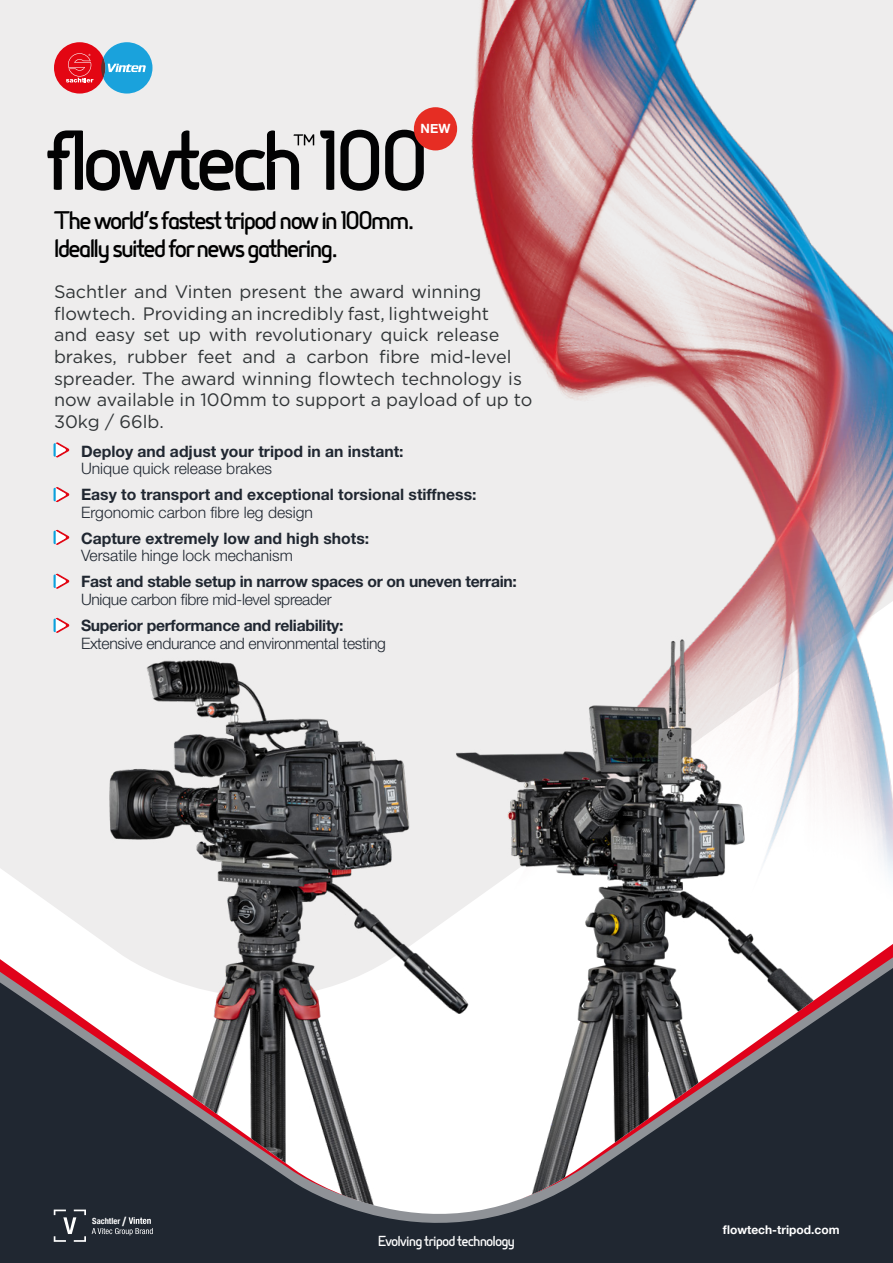
<style>
.page{position:relative;width:893px;height:1263px;background:#fff}
.page>*{position:absolute;margin:0;border:0;box-sizing:border-box;transform-origin:0 0}
.t1{font:24px/29px "Culturo";letter-spacing:-.04em;color:#000}
.t2{font:18px/21.6px "Gotham";color:#303436}
.t3{font:700 15.75px/17.5px "Helvetica Neue LT Std";color:#202731}
.t4{font:700 15.75px/17.5px "Helvetica Neue LT Std";letter-spacing:-.02em;color:#202731}
.t5{font:300 15.75px/17.5px "Helvetica Neue LT Std";letter-spacing:-.02em;color:#202731}
.t6{font:13.65px "Culturo";letter-spacing:-.02em;color:#fff}
.t7{font:700 12.75px "Helvetica Neue";color:#fff}
.t8{font:700 12px "Helvetica Neue";color:#fff}
.t9{font:700 condensed 8.55px "Helvetica Neue";color:#fff}
.s1{font-family:"Culturo";font-weight:400;font-size:27px;color:#a4adbd}
.s2{font-weight:300}
.s3{font-weight:700}
.s4{font-family:"Helvetica Neue LT Std";font-size:12.75px}
</style>
<div class="page">
<div style="left:0;top:1053px;width:893px;height:210px;background:#202731"></div>
<div style="left:0;top:0;width:378px;height:1053px;background:#eeeded"></div>
<img style="left:378px;top:0;width:515px;height:1057px">
<img style="left:400px;top:617px;width:444px;height:602px">
<img style="left:70px;top:628px;width:426px;height:607px">
<div style="left:54px;top:42px;width:51px;height:52px;background:#e30613;border-radius:50%"></div>
<svg style="left:66px;top:53px;width:27px;height:30px"></svg>
<svg style="left:101px;top:58px;width:4px;height:20px"></svg>
<svg style="left:103px;top:42px;width:49px;height:52px;background:#55b5df"></svg>
<svg style="left:47px;top:130px;width:267px;height:61px;background:#979797"></svg>
<svg style="left:320px;top:130px;width:14px;height:60px"></svg>
<svg style="left:340px;top:130px;width:39px;height:61px;background:#7d7c7d"></svg>
<svg style="left:385px;top:130px;width:39px;height:61px;background:#7c7b7c"></svg>
<svg style="left:54px;top:617px;width:16px;height:16px"></svg>
<svg style="left:54px;top:573px;width:16px;height:16px"></svg>
<svg style="left:54px;top:487px;width:16px;height:15px"></svg>
<svg style="left:54px;top:529px;width:16px;height:16px"></svg>
<svg style="left:54px;top:442px;width:16px;height:16px"></svg>
<svg style="left:54px;top:1209px;width:32px;height:33px"></svg>
<svg style="left:92px;top:1217px;width:61px;height:18px"></svg>
<div style="left:414px;top:107px;width:43px;height:43px;background:#e62d23;border-radius:50%"></div>
<p class="t7" style="left:421px;top:118px;width:31px">NEW</p>
<h1 class="t1" style="left:54px;top:206px;width:362px">The world’s fastest tripod now in 100mm.<br>Ideally suited for news gathering.</h1>
<p class="t2" style="left:54px;top:281px;width:480px">Sachtler and Vinten present the award winning flowtech. Providing an incredibly fast, lightweight<br>and easy set up with revolutionary quick release brakes, rubber feet and a carbon fibre mid-level spreader. The award winning flowtech technology is now available in 100mm to support a payload of up to 30kg / 66lb.</p>
<p class="t3" style="left:81px;top:442px;width:324px;text-indent:-24px"><span class="s1">›</span> Deploy and adjust your tripod in an instant:<br><span class="s2">Unique quick release brakes</span></p>
<p class="t3" style="left:81px;top:485px;width:397px;text-indent:-24px"><span class="s1">›</span> Easy to transport and exceptional torsional stiffness:<br><span class="s2">Ergonomic carbon fibre leg design</span></p>
<p class="t3" style="left:81px;top:529px;width:290px;text-indent:-24px"><span class="s1">›</span> Capture extremely low and high shots:<br><span class="s2">Versatile hinge lock mechanism</span></p>
<p class="t4" style="left:81px;top:573px;width:437px;text-indent:-24px"><span class="s1">›</span> Fast and stable setup in narrow spaces or on uneven terrain:<br><span class="s2">Unique carbon fibre mid-level spreader</span></p>
<p class="t5" style="left:81px;top:616px;width:306px;text-indent:-24px"><span class="s1">›</span> <span class="s3">Superior performance and reliability:<br></span>Extensive endurance and environmental testing</p>
<p class="t9" style="left:92px;top:1214px;width:36px">Sachtler <span class="s4">/</span></p>
<p class="t6" style="left:378px;top:1233px;width:138px">Evolving tripod technology</p>
<p class="t8" style="left:723px;top:1220px;width:118px">flowtech-tripod.com</p>
</div>
